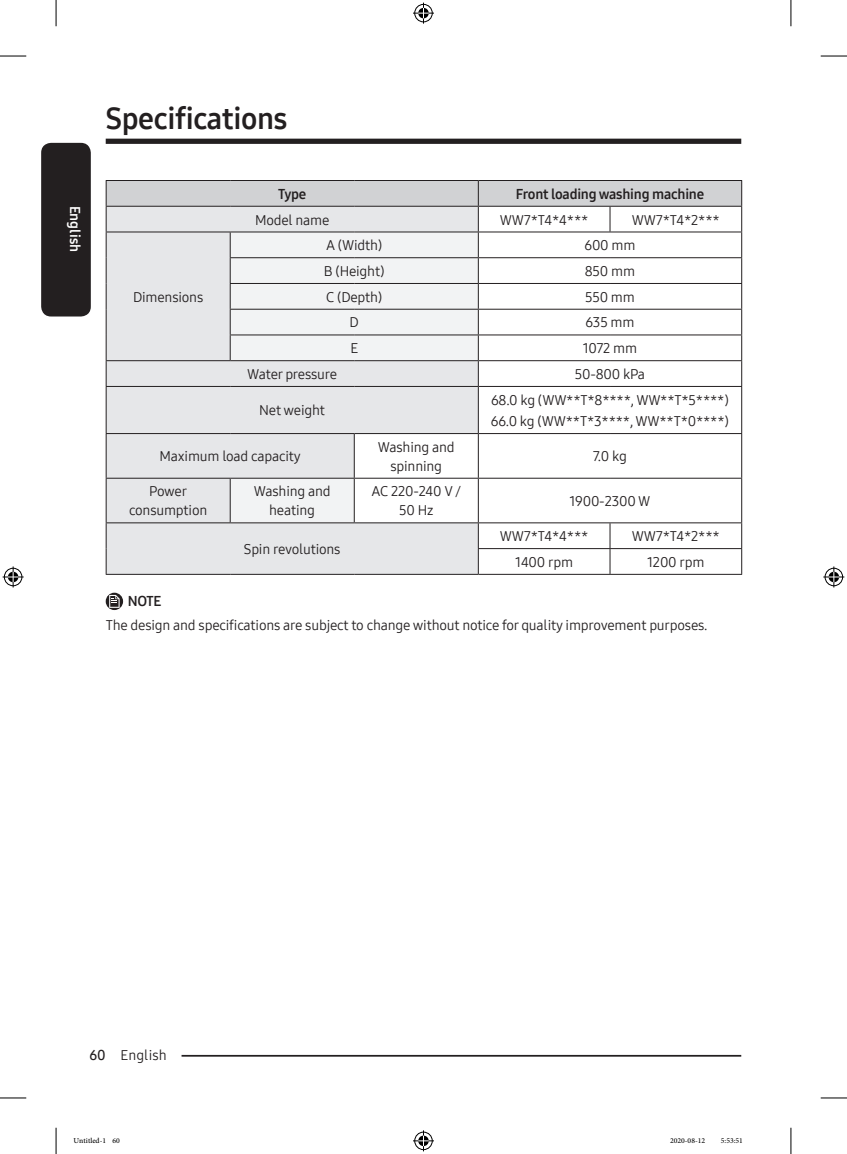
<style>
.page{position:relative;width:847px;height:1154px;background:#fff}
.page>*{position:absolute;margin:0;border:0;box-sizing:border-box;transform-origin:0 0}
.t1{font:29.75px "Samsung One 700";letter-spacing:-.01em;color:#231f20}
.t2{font:14px/18.9px "Samsung One 400";letter-spacing:-.015em;color:#231f20;text-align:center}
.t3{font:14px "Samsung One 700";letter-spacing:-.015em;color:#231f20}
.t4{font:14px "Samsung One 700";color:#fff}
.t5{font:10.5px "Adobe Arabic";color:#000}
.s1{font-family:"Samsung One 600"}
</style>
<div class="page">
<div style="left:41px;top:143px;width:50px;height:173px;background:#231f20;border-radius:10px"></div>
<div style="left:106px;top:139px;width:635px;height:5px;background:#231f20"></div>
<hr style="left:135px;top:1055px;width:606px;height:1px;background:#231f20">
<div style="left:106px;top:1045px;width:75px;height:17px;background:#fff"></div>
<div style="left:107px;top:387px;width:370px;height:187px;background:#e6e7e9"></div>
<svg style="left:230px;top:387px;width:247px;height:135px;fill:#e6e7e9"></svg>
<svg style="left:106px;top:180px;width:636px;height:206px"></svg>
<hr style="left:106px;top:386px;width:124px;height:1px;background:#231f20">
<hr style="left:106px;top:387px;width:1px;height:46px;background:#231f20">
<hr style="left:230px;top:386px;width:124px;height:1px;background:#231f20">
<hr style="left:354px;top:386px;width:124px;height:1px;background:#231f20">
<hr style="left:478px;top:386px;width:131px;height:1px;background:#231f20">
<hr style="left:477px;top:387px;width:1px;height:46px;background:#231f20">
<hr style="left:609px;top:386px;width:132px;height:1px;background:#231f20">
<hr style="left:741px;top:387px;width:1px;height:46px;background:#231f20">
<hr style="left:106px;top:433px;width:124px;height:1px;background:#231f20">
<hr style="left:106px;top:434px;width:1px;height:44px;background:#231f20">
<hr style="left:230px;top:433px;width:124px;height:1px;background:#231f20">
<hr style="left:354px;top:433px;width:124px;height:1px;background:#231f20">
<hr style="left:354px;top:434px;width:1px;height:44px;background:#231f20">
<hr style="left:478px;top:433px;width:131px;height:1px;background:#231f20">
<hr style="left:477px;top:434px;width:1px;height:44px;background:#231f20">
<hr style="left:609px;top:433px;width:132px;height:1px;background:#231f20">
<hr style="left:741px;top:434px;width:1px;height:44px;background:#231f20">
<hr style="left:106px;top:478px;width:124px;height:1px;background:#231f20">
<hr style="left:106px;top:479px;width:1px;height:43px;background:#231f20">
<hr style="left:230px;top:478px;width:124px;height:1px;background:#231f20">
<hr style="left:230px;top:479px;width:1px;height:43px;background:#231f20">
<hr style="left:354px;top:478px;width:124px;height:1px;background:#231f20">
<hr style="left:354px;top:479px;width:1px;height:43px;background:#231f20">
<hr style="left:478px;top:478px;width:131px;height:1px;background:#231f20">
<hr style="left:477px;top:479px;width:1px;height:43px;background:#231f20">
<hr style="left:609px;top:478px;width:132px;height:1px;background:#231f20">
<hr style="left:741px;top:479px;width:1px;height:43px;background:#231f20">
<hr style="left:106px;top:522px;width:124px;height:1px;background:#231f20">
<hr style="left:230px;top:522px;width:124px;height:1px;background:#231f20">
<hr style="left:354px;top:522px;width:124px;height:1px;background:#231f20">
<hr style="left:478px;top:522px;width:131px;height:1px;background:#231f20">
<hr style="left:609px;top:522px;width:132px;height:1px;background:#231f20">
<svg style="left:106px;top:523px;width:1px;height:51px"></svg>
<hr style="left:477px;top:548px;width:132px;height:1px;background:#231f20">
<svg style="left:477px;top:523px;width:1px;height:51px"></svg>
<hr style="left:609px;top:548px;width:132px;height:1px;background:#231f20">
<svg style="left:609px;top:523px;width:1px;height:51px"></svg>
<svg style="left:741px;top:523px;width:1px;height:51px"></svg>
<hr style="left:106px;top:574px;width:124px;height:1px;background:#231f20">
<hr style="left:230px;top:574px;width:124px;height:1px;background:#231f20">
<hr style="left:354px;top:574px;width:124px;height:1px;background:#231f20">
<hr style="left:478px;top:574px;width:131px;height:1px;background:#231f20">
<hr style="left:609px;top:574px;width:132px;height:1px;background:#231f20">
<svg style="left:106px;top:593px;width:17px;height:17px"></svg>
<svg style="left:109px;top:595px;width:11px;height:13px"></svg>
<svg style="left:0;top:56px;width:26px;height:1px"></svg>
<svg style="left:820px;top:56px;width:26px;height:1px"></svg>
<svg style="left:0;top:1097px;width:26px;height:1px"></svg>
<svg style="left:820px;top:1097px;width:26px;height:1px"></svg>
<svg style="left:56px;top:0;width:1px;height:26px"></svg>
<svg style="left:56px;top:1128px;width:1px;height:26px"></svg>
<svg style="left:790px;top:0;width:1px;height:26px"></svg>
<svg style="left:790px;top:1128px;width:1px;height:26px"></svg>
<svg style="left:413px;top:3px;width:21px;height:21px"></svg>
<svg style="left:413px;top:1130px;width:21px;height:21px"></svg>
<svg style="left:3px;top:566px;width:21px;height:21px"></svg>
<svg style="left:823px;top:566px;width:21px;height:21px"></svg>
<p class="t4" style="left:84px;top:205px;width:48px;rotate:90deg">English</p>
<h1 class="t1" style="left:106px;top:98px;width:183px">Specifications</h1>
<p class="t3" style="left:278px;top:184px;width:30px">Type</p>
<p class="t3" style="left:515px;top:184px;width:190px">Front loading washing machine</p>
<p class="t2" style="left:255px;top:210px;width:76px">Model name</p>
<p class="t2" style="left:499px;top:210px;width:90px">WW7*T4*4***</p>
<p class="t2" style="left:631px;top:210px;width:89px">WW7*T4*2***</p>
<p class="t2" style="left:326px;top:236px;width:58px">A (Width)</p>
<p class="t2" style="left:584px;top:236px;width:52px">600 mm</p>
<p class="t2" style="left:324px;top:261px;width:62px">B (Height)</p>
<p class="t2" style="left:584px;top:261px;width:52px">850 mm</p>
<p class="t2" style="left:326px;top:287px;width:58px">C (Depth)</p>
<p class="t2" style="left:585px;top:287px;width:51px">550 mm</p>
<p class="t2" style="left:349px;top:313px;width:11px">D</p>
<p class="t2" style="left:585px;top:313px;width:51px">635 mm</p>
<p class="t2" style="left:350px;top:339px;width:9px">E</p>
<p class="t2" style="left:582px;top:339px;width:56px">1072 mm</p>
<p class="t2" style="left:247px;top:364px;width:91px">Water pressure</p>
<p class="t2" style="left:574px;top:364px;width:72px">50-800 kPa</p>
<p class="t2" style="left:259px;top:401px;width:67px">Net weight</p>
<p class="t2" style="left:490px;top:389px;width:239px;line-height:21.3px;text-align:left">68.0 kg (WW**T*8****, WW**T*5****)<br>66.0 kg (WW**T*3****, WW**T*0****)</p>
<p class="t2" style="left:159px;top:447px;width:143px">Maximum load capacity</p>
<p class="t2" style="left:377px;top:437px;width:78px">Washing and spinning</p>
<p class="t2" style="left:593px;top:447px;width:35px">7.0 kg</p>
<p class="t2" style="left:129px;top:482px;width:80px">Power consumption</p>
<p class="t2" style="left:254px;top:482px;width:78px">Washing and heating</p>
<p class="t2" style="left:371px;top:482px;width:91px">AC 220-240 V /<br>50 Hz</p>
<p class="t2" style="left:569px;top:491px;width:82px">1900-2300 W</p>
<p class="t2" style="left:244px;top:539px;width:98px">Spin revolutions</p>
<p class="t2" style="left:133px;top:287px;width:72px">Dimensions</p>
<p class="t2" style="left:499px;top:526px;width:90px">WW7*T4*4***</p>
<p class="t2" style="left:631px;top:526px;width:89px">WW7*T4*2***</p>
<p class="t2" style="left:515px;top:552px;width:59px">1400 rpm</p>
<p class="t2" style="left:647px;top:552px;width:59px">1200 rpm</p>
<p class="t3" style="left:128px;top:592px;width:35px">NOTE</p>
<p class="t2" style="left:106px;top:615px;width:603px">The design and specifications are subject to change without notice for quality improvement purposes.</p>
<p class="t2" style="left:89px;top:1045px;width:79px"><span class="s1">60</span> English</p>
<p class="t5" style="left:74px;top:1133px;width:48px">Untitled-1 60</p>
<p class="t5" style="left:669px;top:1133px;width:37px">2020-08-12</p>
<p class="t5" style="left:720px;top:1133px;width:24px">5:53:51</p>
</div>
